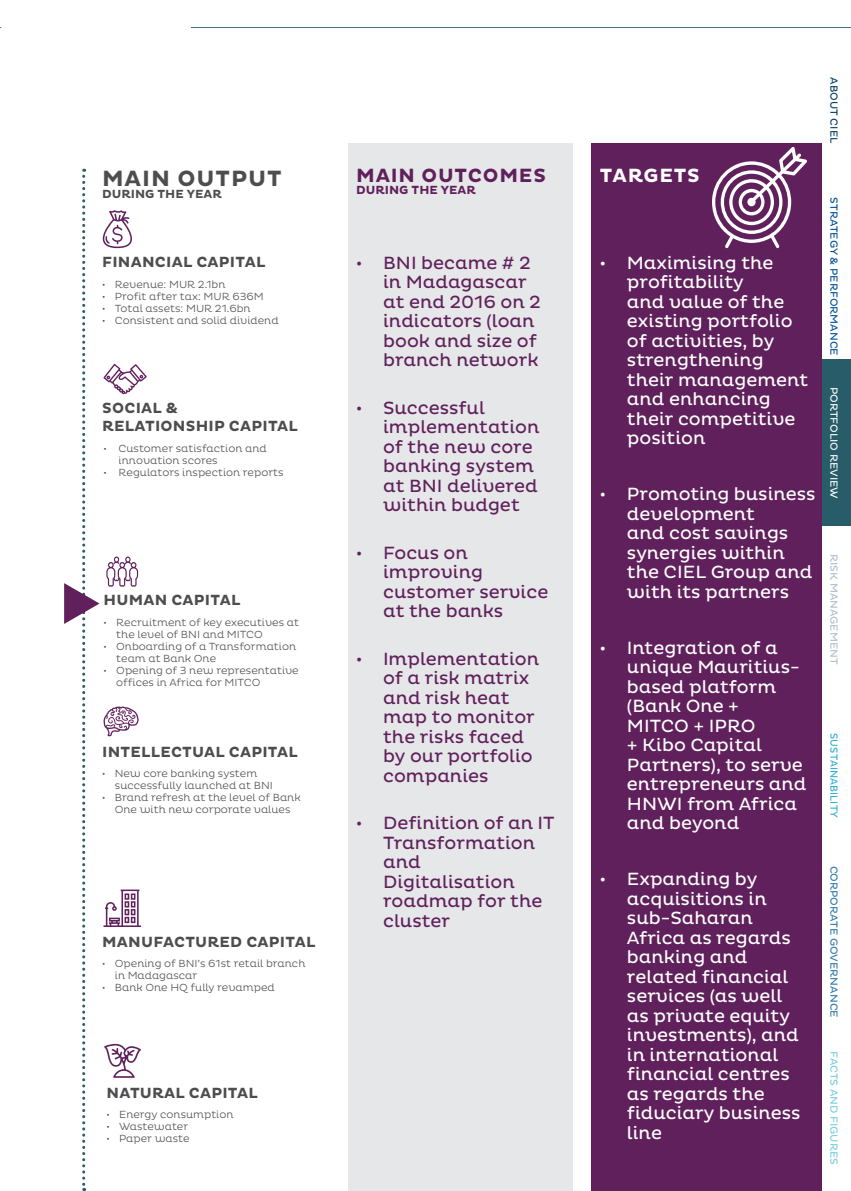
<style>
.page{position:relative;width:851px;height:1191px;background:#fff}
.page>*{position:absolute;margin:0;border:0;box-sizing:border-box;transform-origin:0 0}
.t1{font:700 22.5px "Pluto";letter-spacing:.04em;color:#4d4d4f}
.t2{font:700 19.5px "Pluto";letter-spacing:.04em;color:#60205c}
.t3{font:700 19.5px "Pluto";letter-spacing:.04em;color:#fff}
.t4{font:18px/19.5px "Pluto";color:#fff}
.t5{font:18px/19.5px "Pluto";color:#60205c}
.t6{font:700 15px/18px "Pluto";letter-spacing:.015em;color:#4d4d4f}
.t7{font:700 12px "Pluto";color:#4d4d4f}
.t8{font:700 12px "Pluto";color:#60205c}
.t9{font:300 10.5px/12px "Pluto";color:#4d4d4f}
.t10{font:10.5px "Pluto";color:#004f9a}
.t11{font:10.5px "Pluto";color:#3079a7}
.t12{font:10.5px "Pluto";color:#fff}
.t13{font:10.5px "Pluto";color:#79cfda}
.t14{font:10.5px "Pluto";letter-spacing:.015em;color:#2faed0;scale:.93 1}
.t15{font:10.5px "Pluto";color:#b1bdc9}
.t16{font:10.5px "Pluto";color:#043c64}
</style>
<div class="page">
<hr style="left:191px;top:27px;width:659px;height:1px;background:#476c78">
<div style="left:821px;top:360px;width:29px;height:166px;background:#285c69"></div>
<div style="left:347px;top:143px;width:225px;height:1048px;background:#e6e7e8"></div>
<div style="left:591px;top:143px;width:230px;height:1048px;background:#60205c"></div>
<svg style="left:712px;top:147px;width:95px;height:101px"></svg>
<svg style="left:64px;top:169px;width:83px;height:1022px"></svg>
<p class="t1" style="left:102px;top:165px;width:181px">MAIN OUTPUT</p>
<p class="t7" style="left:102px;top:187px;width:121px">DURING THE YEAR</p>
<p class="t6" style="left:102px;top:254px;width:165px">FINANCIAL CAPITAL</p>
<p class="t9" style="left:102px;top:278px;width:125px">• Revenue: MUR 2.1bn</p>
<p class="t9" style="left:102px;top:290px;width:163px">• Profit after tax: MUR 636M</p>
<p class="t9" style="left:102px;top:302px;width:150px">• Total assets: MUR 21.6bn</p>
<p class="t9" style="left:102px;top:314px;width:178px">• Consistent and solid dividend</p>
<p class="t6" style="left:102px;top:400px;width:197px">SOCIAL &amp;<br>RELATIONSHIP CAPITAL</p>
<p class="t9" style="left:119px;top:442px;width:149px;text-indent:-15px">• Customer satisfaction and innovation scores</p>
<p class="t9" style="left:104px;top:466px;width:181px">• Regulators inspection reports</p>
<p class="t6" style="left:104px;top:592px;width:138px">HUMAN CAPITAL</p>
<p class="t9" style="left:116px;top:616px;width:184px;text-indent:-13px">• Recruitment of key executives at the level of BNI and MITCO</p>
<p class="t9" style="left:116px;top:640px;width:181px;text-indent:-13px">• Onboarding of a Transformation team at Bank One</p>
<p class="t9" style="left:116px;top:664px;width:184px;text-indent:-13px">• Opening of 3 new representative offices in Africa for MITCO</p>
<p class="t6" style="left:102px;top:743px;width:197px">INTELLECTUAL CAPITAL</p>
<p class="t9" style="left:115px;top:767px;width:159px;text-indent:-13px">• New core banking system successfully launched at BNI</p>
<p class="t9" style="left:102px;top:791px;width:200px;text-align:center">• Brand refresh at the level of Bank<br>One with new corporate values</p>
<p class="t6" style="left:102px;top:933px;width:215px">MANUFACTURED CAPITAL</p>
<p class="t9" style="left:115px;top:958px;width:192px;text-indent:-13px">• Opening of BNI’s 61st retail branch in Madagascar</p>
<p class="t9" style="left:102px;top:982px;width:174px">• Bank One HQ fully revamped</p>
<p class="t6" style="left:106px;top:1084px;width:153px">NATURAL CAPITAL</p>
<p class="t9" style="left:106px;top:1108px;width:129px">• Energy consumption</p>
<p class="t9" style="left:106px;top:1120px;width:83px">• Wastewater</p>
<p class="t9" style="left:106px;top:1132px;width:85px">• Paper waste</p>
<p class="t2" style="left:356px;top:164px;width:191px">MAIN OUTCOMES</p>
<p class="t8" style="left:356px;top:183px;width:121px">DURING THE YEAR</p>
<p class="t5" style="left:383px;top:253px;width:159px;text-indent:-27px">• BNI became # 2 in Madagascar at end 2016 on 2 indicators (loan book and size of branch network</p>
<p class="t5" style="left:383px;top:398px;width:158px;text-indent:-27px">• Successful implementation of the new core banking system at BNI delivered within budget</p>
<p class="t5" style="left:383px;top:543px;width:167px;text-indent:-27px">• Focus on improving customer service at the banks</p>
<p class="t5" style="left:383px;top:649px;width:157px;text-indent:-27px">• Implementation of a risk matrix and risk heat map to monitor the risks faced by our portfolio companies</p>
<p class="t5" style="left:383px;top:814px;width:173px;text-indent:-27px">• Definition of an IT<br>Transformation and<br>Digitalisation roadmap for the cluster</p>
<p class="t3" style="left:600px;top:164px;width:101px">TARGETS</p>
<p class="t4" style="left:627px;top:253px;width:183px;text-indent:-27px">• Maximising the profitability<br>and value of the existing portfolio of activities, by strengthening their management and enhancing their competitive position</p>
<p class="t4" style="left:627px;top:484px;width:190px;text-indent:-27px">• Promoting business development<br>and cost savings synergies within the CIEL Group and with its partners</p>
<p class="t4" style="left:627px;top:638px;width:181px;text-indent:-27px">• Integration of a unique Mauritius&shy;based platform (Bank One +<br>MITCO + IPRO<br>+ Kibo Capital<br>Partners), to serve entrepreneurs and<br>HNWI from Africa and beyond</p>
<p class="t4" style="left:627px;top:869px;width:175px;text-indent:-27px">• Expanding by acquisitions in sub-Saharan<br>Africa as regards banking and related financial services (as well as private equity investments), and in international financial centres as regards the fiduciary business line</p>
<p class="t16" style="left:839px;top:77px;width:68px;rotate:90deg">ABOUT CIEL</p>
<p class="t10" style="left:839px;top:197px;width:160px;rotate:90deg">STRATEGY &amp; PERFORMANCE</p>
<p class="t12" style="left:839px;top:387px;width:113px;rotate:90deg">PORTFOLIO REVIEW</p>
<p class="t15" style="left:839px;top:553px;width:112px;rotate:90deg">RISK MANAGEMENT</p>
<p class="t14" style="left:839px;top:733px;width:92px;rotate:90deg">SUSTAINABILITY</p>
<p class="t11" style="left:839px;top:865px;width:154px;rotate:90deg">CORPORATE GOVERNANCE</p>
<p class="t13" style="left:839px;top:1051px;width:115px;rotate:90deg">FACTS AND FIGURES</p>
</div>
